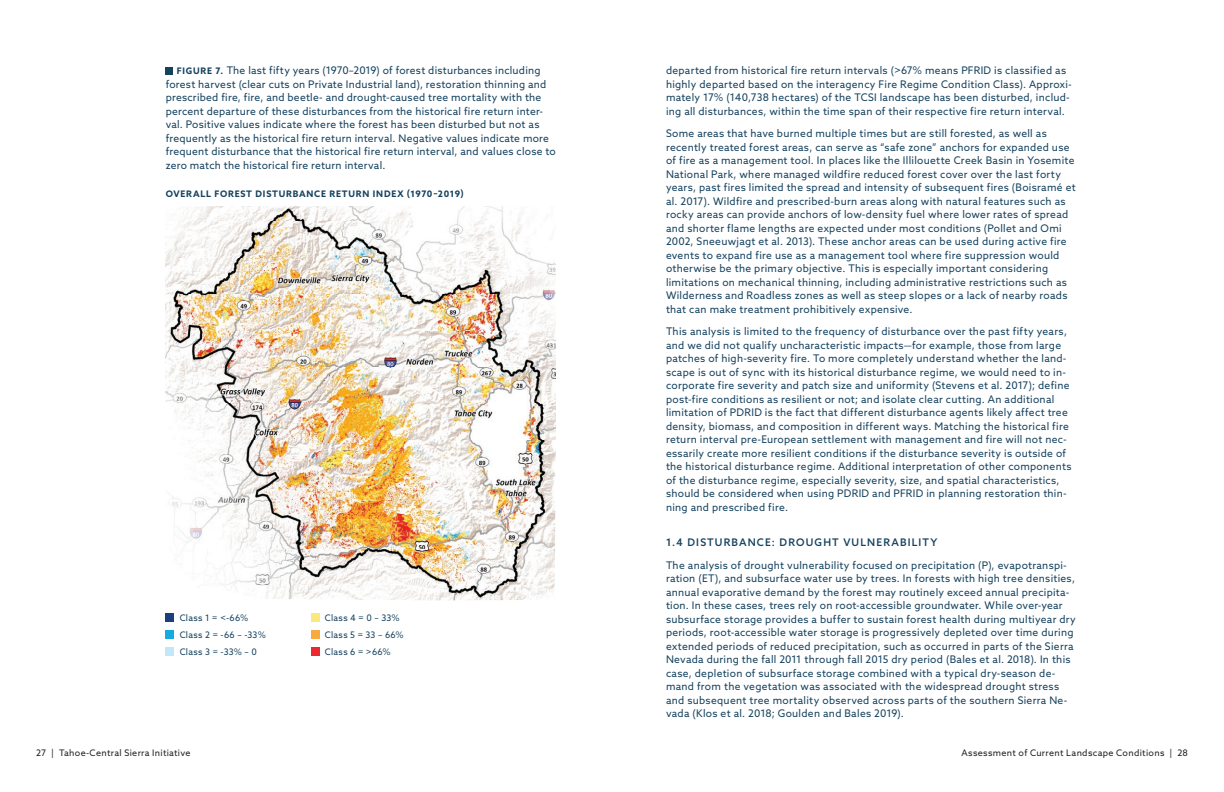
<style>
.page{position:relative;width:1224px;height:792px;background:#fff}
.page>*{position:absolute;margin:0;border:0;box-sizing:border-box;transform-origin:0 0}
.t1{font:10.5px/13.5px "Azo Sans";letter-spacing:.025em;color:#16425e}
.t2{font:500 10.5px "Azo Sans";letter-spacing:.115em;color:#16425e}
.t3{font:9px/17px "Azo Sans";letter-spacing:.035em;color:#16425e}
.t4{font:9px "Azo Sans";letter-spacing:.035em;color:#231f20}
.t5{font:700 9px "Azo Sans";letter-spacing:.09em;color:#16425e}
.s1{font-weight:700;font-size:9px}
</style>
<div class="page">
<img style="left:166px;top:207px;width:390px;height:393px">
<div style="left:166px;top:613px;width:8px;height:9px;background:#174178"></div>
<div style="left:166px;top:630px;width:8px;height:9px;background:#14abe2"></div>
<div style="left:166px;top:647px;width:8px;height:9px;background:#c2e7f9"></div>
<div style="left:311px;top:613px;width:8px;height:9px;background:#faea7b"></div>
<div style="left:311px;top:630px;width:8px;height:9px;background:#faa93f"></div>
<div style="left:311px;top:647px;width:8px;height:9px;background:#ec2a2d"></div>
<div style="left:166px;top:67px;width:7px;height:7px;background:#16425e"></div>
<p class="t1" style="left:166px;top:64px;width:392px;text-indent:11px"><span class="s1">FIGURE 7.</span> The last fifty years (1970–2019) of forest disturbances including forest harvest (clear cuts on Private Industrial land), restoration thinning and prescribed fire, fire, and beetle- and drought-caused tree mortality with the percent departure of these disturbances from the historical fire return inter&shy;val. Positive values indicate where the forest has been disturbed but not as frequently as the historical fire return interval. Negative values indicate more frequent disturbance that the historical fire return interval, and values close to zero match the historical fire return interval.</p>
<p class="t5" style="left:166px;top:188px;width:300px">OVERALL FOREST DISTURBANCE RETURN INDEX (1970–2019)</p>
<p class="t3" style="left:180px;top:609px;width:88px">Class 1 = &lt;-66%<br>Class 2 = -66 – -33%</p>
<p class="t3" style="left:180px;top:643px;width:79px">Class 3 = -33% – 0</p>
<p class="t3" style="left:325px;top:609px;width:81px">Class 4 = 0 – 33%<br>Class 5 = 33 – 66%<br>Class 6 = &gt;66%</p>
<p class="t1" style="left:666px;top:64px;width:407px">departed from historical fire return intervals (&gt;67% means PFRID is classified as highly departed based on the interagency Fire Regime Condition Class). Approxi&shy;mately 17% (140,738 hectares) of the TCSI landscape has been disturbed, includ&shy;ing all disturbances, within the time span of their respective fire return interval.</p>
<p class="t1" style="left:666px;top:127px;width:411px">Some areas that have burned multiple times but are still forested, as well as recently treated forest areas, can serve as “safe zone” anchors for expanded use of fire as a management tool. In places like the Illilouette Creek Basin in Yosemite National Park, where managed wildfire reduced forest cover over the last forty years, past fires limited the spread and intensity of subsequent fires (Boisramé et al. 2017). Wildfire and prescribed-burn areas along with natural features such as rocky areas can provide anchors of low-density fuel where lower rates of spread and shorter flame lengths are expected under most conditions (Pollet and Omi 2002, Sneeuwjagt et al. 2013). These anchor areas can be used during active fire events to expand fire use as a management tool where fire suppression would otherwise be the primary objective. This is especially important considering limitations on mechanical thinning, including administrative restrictions such as Wilderness and Roadless zones as well as steep slopes or a lack of nearby roads that can make treatment prohibitively expensive.</p>
<p class="t1" style="left:666px;top:325px;width:407px">This analysis is limited to the frequency of disturbance over the past fifty years, and we did not qualify uncharacteristic impacts—for example, those from large patches of high-severity fire. To more completely understand whether the land&shy;scape is out of sync with its historical disturbance regime, we would need to in&shy;corporate fire severity and patch size and uniformity (Stevens et al. 2017); define post-fire conditions as resilient or not; and isolate clear cutting. An additional limitation of PDRID is the fact that different disturbance agents likely affect tree density, biomass, and composition in different ways. Matching the historical fire return interval pre-European settlement with management and fire will not nec&shy;essarily create more resilient conditions if the disturbance severity is outside of the historical disturbance regime. Additional interpretation of other components of the disturbance regime, especially severity, size, and spatial characteristics, should be considered when using PDRID and PFRID in planning restoration thin&shy;ning and prescribed fire.</p>
<h4 class="t2" style="left:666px;top:536px;width:273px">1.4 DISTURBANCE: DROUGHT VULNERABILITY</h4>
<p class="t1" style="left:666px;top:558px;width:411px">The analysis of drought vulnerability focused on precipitation (P), evapotranspi&shy;ration (ET), and subsurface water use by trees. In forests with high tree densities, annual evaporative demand by the forest may routinely exceed annual precipita&shy;tion. In these cases, trees rely on root-accessible groundwater. While over-year subsurface storage provides a buffer to sustain forest health during multiyear dry periods, root-accessible water storage is progressively depleted over time during extended periods of reduced precipitation, such as occurred in parts of the Sierra Nevada during the fall 2011 through fall 2015 dry period (Bales et al. 2018). In this case, depletion of subsurface storage combined with a typical dry-season de&shy;mand from the vegetation was associated with the widespread drought stress and subsequent tree mortality observed across parts of the southern Sierra Ne&shy;vada (Klos et al. 2018; Goulden and Bales 2019).</p>
<p class="t4" style="left:36px;top:747px;width:156px">27 | Tahoe-Central Sierra Initiative</p>
<p class="t4" style="left:962px;top:747px;width:228px">Assessment of Current Landscape Conditions | 28</p>
</div>
